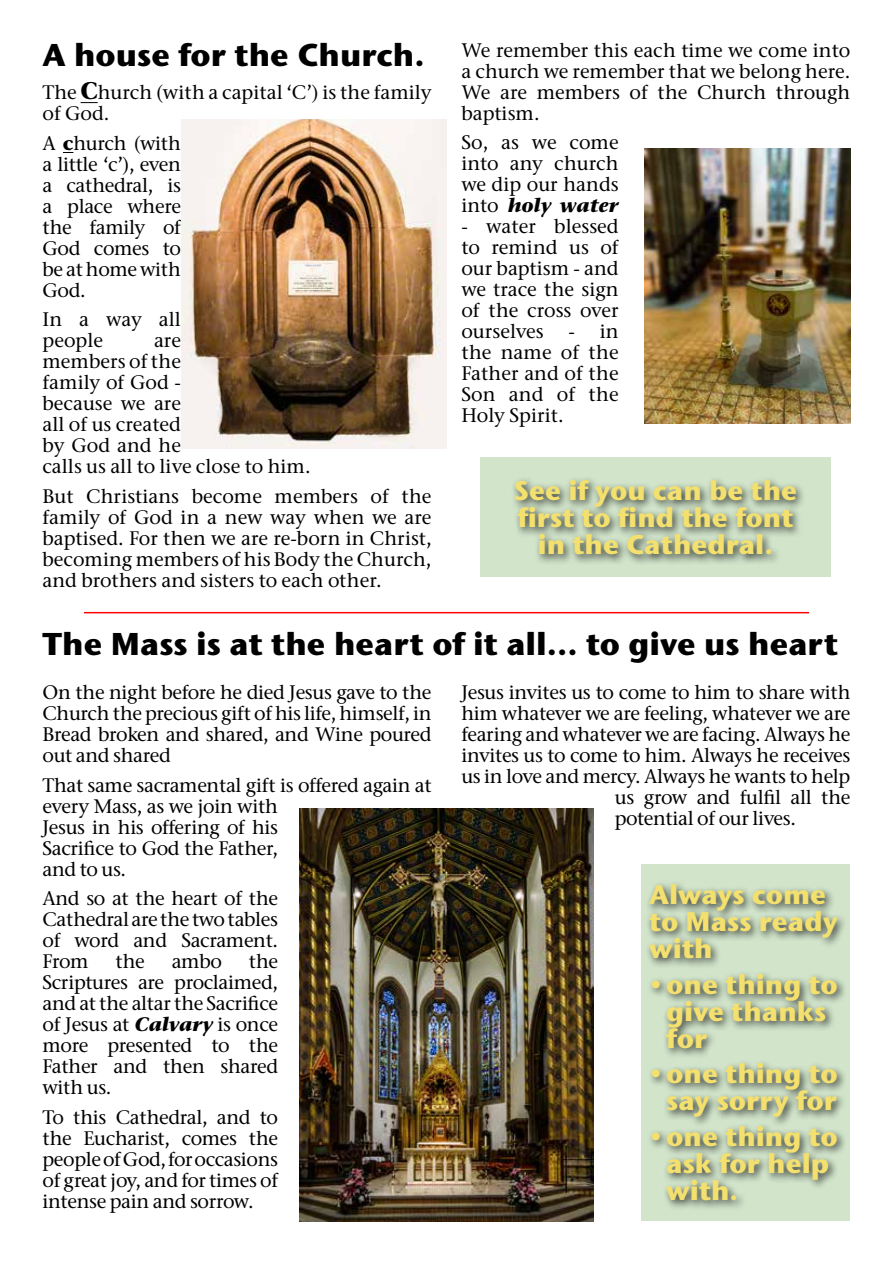
<style>
.page{position:relative;width:893px;height:1263px;background:#fff}
.page>*{position:absolute;margin:0;border:0;box-sizing:border-box;transform-origin:0 0}
.t1{font:700 31.5px "Stone Sans ITC Std";color:#000}
.t2{font:700 27px/27px "Stone Sans ITC Std";color:#f4e06e}
.t3{font:500 19.5px/21px "Stone Ser ITC Std";letter-spacing:-.02em;color:#000;text-align:justify}
.t4{font:500 19.5px/21px "Stone Ser ITC Std";color:#000}
.s1{font-weight:700;font-size:24px}
.s2{font-weight:700}
.s3{font-weight:700;font-style:italic}
</style>
<div class="page">
<svg style="left:81px;top:102px;width:17px;height:1px"></svg>
<img style="left:181px;top:119px;width:265px;height:330px">
<img style="left:644px;top:149px;width:206px;height:275px">
<hr style="left:84px;top:612px;width:725px;height:1px;background:#ff0300">
<div style="left:480px;top:457px;width:351px;height:120px;background:#d2e5cb"></div>
<div style="left:510px;top:475px;width:297px;height:91px;background:#000;opacity:.75"></div>
<img style="left:299px;top:809px;width:295px;height:412px">
<div style="left:641px;top:864px;width:209px;height:356px;background:#d2e5cb"></div>
<div style="left:645px;top:879px;width:203px;height:332px;background:#000;opacity:.75"></div>
<h1 class="t1" style="left:43px;top:34px;width:384px">A house for the Church.</h1>
<p class="t4" style="left:43px;top:82px;width:391px">The <span class="s1">C</span>hurch (with a capital ‘C’) is the family of God.</p>
<p class="t3" style="left:43px;top:133px;width:140px">A <span class="s2">c</span>hurch (with a little ‘c’), even a cathedral, is a place where the family of God comes to be at home with God.</p>
<p class="t4" style="left:43px;top:309px;width:140px">In a way all people</p>
<p class="t4" style="left:43px;top:330px;width:270px;text-indent:111px">are<br>members of the<br>family of God -<br>because we are<br>all of us created<br>by God and he<br>calls us all to live close to him.</p>
<p class="t3" style="left:43px;top:486px;width:391px">But Christians become members of the family of God in a new way when we are baptised. For then we are re-born in Christ, becoming members of his Body the Church, and brothers and sisters to each other.</p>
<p class="t3" style="left:461px;top:39px;width:391px">We remember this each time we come into a church we remember that we belong here.<br>We are members of the Church through baptism.</p>
<p class="t3" style="left:461px;top:132px;width:159px">So, as we come into any church we dip our hands into <span class="s3">holy water</span></p>
<p class="t3" style="left:461px;top:216px;width:159px">- water blessed to remind us of our baptism - and we trace the sign of the cross over ourselves</p>
<p class="t3" style="left:461px;top:321px;width:159px;text-indent:107px">- in the name of the Father and of the Son and of the Holy Spirit.</p>
<h2 class="t2" style="left:514px;top:477px;width:285px;text-align:center">See if you can be the first to find the font in the Cathedral.</h2>
<h1 class="t1" style="left:43px;top:623px;width:797px">The Mass is at the heart of it all... to give us heart</h1>
<p class="t3" style="left:43px;top:682px;width:391px">On the night before he died Jesus gave to the Church the precious gift of his life, himself, in Bread broken and shared, and Wine poured out and shared</p>
<p class="t3" style="left:43px;top:774px;width:391px;text-align:left">That same sacramental gift is offered again at every Mass, as we join with<br>Jesus in his offering of his<br>Sacrifice to God the Father,<br>and to us.</p>
<p class="t3" style="left:43px;top:888px;width:237px">And so at the heart of the Cathedral are the two tables of word and Sacrament.<br>From</p>
<p class="t3" style="left:461px;top:682px;width:391px">Jesus invites us to come to him to share with</p>
<p class="t3" style="left:461px;top:703px;width:391px">him whatever we are feeling, whatever we are</p>
<p class="t3" style="left:461px;top:724px;width:391px">fearing and whatever we are facing. Always he</p>
<p class="t3" style="left:461px;top:745px;width:391px">invites us to come to him. Always he receives</p>
<p class="t3" style="left:461px;top:766px;width:391px">us in love and mercy. Always he wants to help</p>
<p class="t3" style="left:615px;top:787px;width:237px">us grow and fulfil all the</p>
<p class="t3" style="left:615px;top:808px;width:183px">potential of our lives.</p>
<h2 class="t2" style="left:649px;top:881px;width:190px">Always come to Mass ready with</h2>
<h2 class="t2" style="left:666px;top:970px;width:173px;text-indent:-17px">•one thing to give thanks for</h2>
<h2 class="t2" style="left:649px;top:1060px;width:190px;text-align:right">•one thing to say sorry for</h2>
<h2 class="t2" style="left:666px;top:1122px;width:173px;text-indent:-17px">•one thing to ask for help with.</h2>
<p class="t3" style="left:43px;top:951px;width:237px;text-indent:206px">the Scriptures are proclaimed, and at the altar the Sacrifice of Jesus at <span class="s3">Calvary</span> is once more presented to the Father and then shared with us.</p>
<p class="t3" style="left:43px;top:1106px;width:237px">To this Cathedral, and to the Eucharist, comes the people of God, for occasions of great joy, and for times of intense pain and sorrow.</p>
<p class="t3" style="left:116px;top:951px;width:31px">the</p>
<p class="t3" style="left:172px;top:951px;width:52px">ambo</p>
</div>
